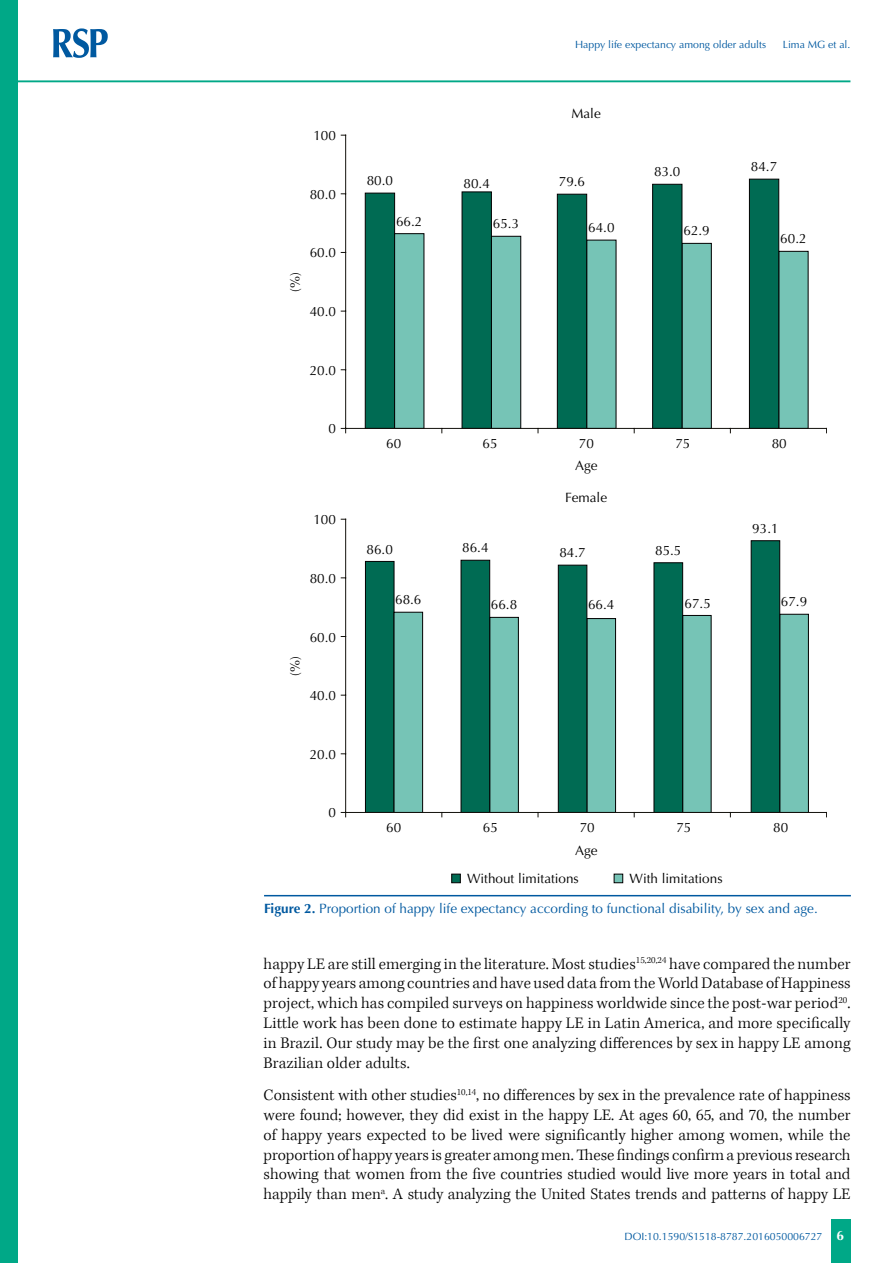
<style>
.page{position:relative;width:893px;height:1263px;background:#fff}
.page>*{position:absolute;margin:0;border:0;box-sizing:border-box;transform-origin:0 0}
.t1{font:300 16.5px/19.8px "Kepler Std";letter-spacing:.005em;color:#000;text-align:justify}
.t2{font:13.5px "Optima";color:#000}
.t3{font:13.5px "Optima";color:#0059a0}
.t4{font:700 13.5px "Optima";color:#fff}
.t5{font:10.5px "Optima";color:#0059a0}
.s1{font-weight:700}
</style>
<div class="page">
<div style="left:831px;top:1220px;width:20px;height:43px;background:#00a887"></div>
<div style="left:0;top:0;width:18px;height:1263px;background:#00a887"></div>
<svg style="left:53px;top:28px;width:55px;height:30px"></svg>
<hr style="left:18px;top:80px;width:832px;height:2px;background:#00a887">
<hr style="left:264px;top:895px;width:587px;height:1px;background:#0059a0">
<div style="left:365px;top:193px;width:30px;height:236px;background:#006b53;border:1px solid #000"></div>
<div style="left:394px;top:233px;width:30px;height:196px;background:#76c4b6;border:1px solid #000"></div>
<div style="left:778px;top:251px;width:30px;height:178px;background:#76c4b6"></div>
<div style="left:682px;top:243px;width:30px;height:186px;background:#76c4b6;border:1px solid #000"></div>
<div style="left:749px;top:179px;width:30px;height:250px;background:#006b53;border:1px solid #000"></div>
<div style="left:652px;top:184px;width:30px;height:245px;background:#006b53;border:1px solid #000"></div>
<div style="left:586px;top:240px;width:30px;height:189px;background:#76c4b6"></div>
<div style="left:557px;top:194px;width:30px;height:235px;background:#006b53;border:1px solid #000"></div>
<div style="left:491px;top:236px;width:30px;height:193px;background:#76c4b6;border:1px solid #000"></div>
<div style="left:462px;top:192px;width:30px;height:237px;background:#006b53;border:1px solid #000"></div>
<div style="left:365px;top:561px;width:29px;height:252px;background:#006b53;border:1px solid #000"></div>
<div style="left:394px;top:612px;width:29px;height:201px;background:#76c4b6;border:1px solid #000"></div>
<div style="left:779px;top:614px;width:30px;height:199px;background:#76c4b6;border:1px solid #000"></div>
<div style="left:751px;top:540px;width:29px;height:273px;background:#006b53;border:1px solid #000"></div>
<div style="left:682px;top:615px;width:29px;height:198px;background:#76c4b6"></div>
<div style="left:654px;top:562px;width:29px;height:251px;background:#006b53;border:1px solid #000"></div>
<div style="left:586px;top:618px;width:30px;height:195px;background:#76c4b6;border:1px solid #000"></div>
<div style="left:558px;top:565px;width:29px;height:248px;background:#006b53;border:1px solid #000"></div>
<div style="left:489px;top:617px;width:30px;height:196px;background:#76c4b6;border:1px solid #000"></div>
<div style="left:461px;top:560px;width:29px;height:253px;background:#006b53;border:1px solid #000"></div>
<div style="left:451px;top:874px;width:10px;height:9px;background:#006b53;border:1px solid #000"></div>
<div style="left:614px;top:874px;width:9px;height:9px;background:#76c4b6;border:1px solid #000"></div>
<hr style="left:346px;top:428px;width:481px;height:1px;background:#13110c">
<hr style="left:345px;top:135px;width:1px;height:293px;background:#13110c">
<hr style="left:346px;top:812px;width:481px;height:1px;background:#13110c">
<hr style="left:345px;top:519px;width:1px;height:293px;background:#13110c">
<p class="t5" style="left:575px;top:38px;width:192px">Happy life expectancy among older adults</p>
<p class="t5" style="left:783px;top:38px;width:69px">Lima MG et al.</p>
<p class="t2" style="left:313px;top:128px;width:24px">100</p>
<p class="t2" style="left:310px;top:186px;width:28px">80.0</p>
<p class="t2" style="left:287px;top:292px;width:21px;rotate:-90deg">(%)</p>
<p class="t2" style="left:310px;top:245px;width:28px">60.0</p>
<p class="t2" style="left:310px;top:304px;width:28px">40.0</p>
<p class="t2" style="left:310px;top:362px;width:28px">20.0</p>
<p class="t2" style="left:328px;top:421px;width:9px">0</p>
<p class="t2" style="left:313px;top:512px;width:24px">100</p>
<p class="t2" style="left:310px;top:570px;width:28px">80.0</p>
<p class="t2" style="left:287px;top:676px;width:21px;rotate:-90deg">(%)</p>
<p class="t2" style="left:310px;top:629px;width:28px">60.0</p>
<p class="t2" style="left:310px;top:688px;width:28px">40.0</p>
<p class="t2" style="left:310px;top:746px;width:28px">20.0</p>
<p class="t2" style="left:328px;top:805px;width:9px">0</p>
<p class="t2" style="left:571px;top:105px;width:31px">Male</p>
<p class="t2" style="left:367px;top:173px;width:28px">80.0</p>
<p class="t2" style="left:464px;top:176px;width:28px">80.4</p>
<p class="t2" style="left:559px;top:174px;width:28px">79.6</p>
<p class="t2" style="left:654px;top:164px;width:28px">83.0</p>
<p class="t2" style="left:396px;top:213px;width:28px">66.2</p>
<p class="t2" style="left:493px;top:216px;width:28px">65.3</p>
<p class="t2" style="left:588px;top:220px;width:28px">64.0</p>
<p class="t2" style="left:683px;top:223px;width:28px">62.9</p>
<p class="t2" style="left:751px;top:159px;width:28px">84.7</p>
<p class="t2" style="left:780px;top:231px;width:28px">60.2</p>
<p class="t2" style="left:386px;top:435px;width:17px">60</p>
<p class="t2" style="left:483px;top:435px;width:17px">65</p>
<p class="t2" style="left:579px;top:435px;width:17px">70</p>
<p class="t2" style="left:675px;top:435px;width:17px">75</p>
<p class="t2" style="left:772px;top:435px;width:17px">80</p>
<p class="t2" style="left:575px;top:458px;width:24px">Age</p>
<p class="t2" style="left:367px;top:541px;width:28px">86.0</p>
<p class="t2" style="left:462px;top:540px;width:28px">86.4</p>
<p class="t2" style="left:565px;top:489px;width:43px">Female</p>
<p class="t2" style="left:559px;top:545px;width:28px">84.7</p>
<p class="t2" style="left:655px;top:542px;width:28px">85.5</p>
<p class="t2" style="left:752px;top:520px;width:28px">93.1</p>
<p class="t2" style="left:395px;top:592px;width:28px">68.6</p>
<p class="t2" style="left:491px;top:597px;width:28px">66.8</p>
<p class="t2" style="left:588px;top:597px;width:28px">66.4</p>
<p class="t2" style="left:685px;top:595px;width:28px">67.5</p>
<p class="t2" style="left:781px;top:594px;width:28px">67.9</p>
<p class="t2" style="left:386px;top:819px;width:17px">60</p>
<p class="t2" style="left:483px;top:819px;width:17px">65</p>
<p class="t2" style="left:580px;top:819px;width:17px">70</p>
<p class="t2" style="left:676px;top:819px;width:17px">75</p>
<p class="t2" style="left:773px;top:819px;width:17px">80</p>
<p class="t2" style="left:575px;top:842px;width:24px">Age</p>
<p class="t2" style="left:467px;top:870px;width:113px">Without limitations</p>
<p class="t2" style="left:629px;top:870px;width:95px">With limitations</p>
<p class="t3" style="left:264px;top:901px;width:555px"><span class="s1">Figure 2.</span> Proportion of happy life expectancy according to functional disability, by sex and age.</p>
<p class="t1" style="left:264px;top:954px;width:588px">happy LE are still emerging in the literature. Most studies<sup>15,20,24</sup> have compared the number of happy years among countries and have used data from the World Database of Happiness project, which has compiled surveys on happiness worldwide since the post-war period<sup>20</sup>.<br>Little work has been done to estimate happy LE in Latin America, and more specifically in Brazil. Our study may be the first one analyzing differences by sex in happy LE among Brazilian older adults.</p>
<p class="t1" style="left:264px;top:1086px;width:588px">Consistent with other studies<sup>10,14</sup>, no differences by sex in the prevalence rate of happiness were found; however, they did exist in the happy LE. At ages 60, 65, and 70, the number of happy years expected to be lived were significantly higher among women, while the proportion of happy years is greater among men. These findings confirm a previous research showing that women from the five countries studied would live more years in total and happily than men<sup>a</sup>. A study analyzing the United States trends and patterns of happy LE</p>
<p class="t5" style="left:624px;top:1230px;width:199px">DOI:10.1590/S1518-8787.2016050006727</p>
<p class="t4" style="left:836px;top:1227px;width:9px">6</p>
</div>
